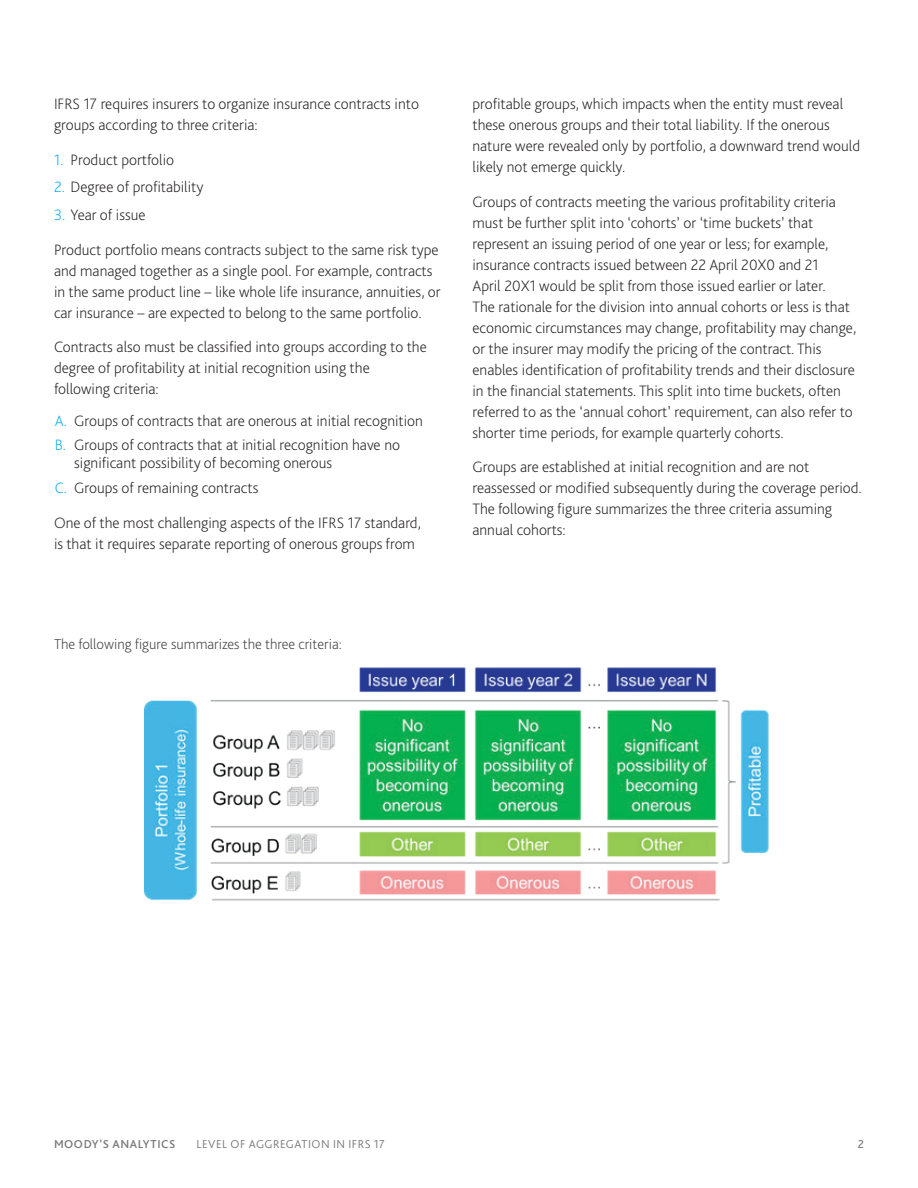
<style>
.page{position:relative;width:918px;height:1188px;background:#fff}
.page>*{position:absolute;margin:0;border:0;box-sizing:border-box;transform-origin:0 0}
.t1{font:200 15.75px/21px "Bliss Pro";color:#231f20}
.t2{font:200 15px "Bliss Pro";color:#414142}
.t3{font:300 12px "Bliss Pro";letter-spacing:.045em;color:#77777a}
.t4{font:500 12px "Bliss Pro";letter-spacing:.05em;color:#77777a}
.t5{font:12px "Bliss Pro";color:#77777a}
.s1{color:#00aeef}
</style>
<div class="page">
<img style="left:144px;top:667px;width:625px;height:234px">
<p class="t1" style="left:54px;top:93px;width:366px">IFRS 17 requires insurers to organize insurance contracts into groups according to three criteria:</p>
<p class="t1" style="left:54px;top:149px;width:122px"><span class="s1">1.</span> Product portfolio</p>
<p class="t1" style="left:54px;top:176px;width:151px"><span class="s1">2.</span> Degree of profitability</p>
<p class="t1" style="left:54px;top:197px;width:386px;line-height:34.5px"><span class="s1">3.</span> Year of issue<br>Product portfolio means contracts subject to the same risk type</p>
<p class="t1" style="left:54px;top:260px;width:388px">and managed together as a single pool. For example, contracts in the same product line – like whole life insurance, annuities, or car insurance – are expected to belong to the same portfolio.</p>
<p class="t1" style="left:54px;top:336px;width:374px">Contracts also must be classified into groups according to the degree of profitability at initial recognition using the following criteria:</p>
<p class="t1" style="left:55px;top:408px;width:370px;line-height:24.8px"><span class="s1">A.</span> Groups of contracts that are onerous at initial recognition<br><span class="s1">B.</span> Groups of contracts that at initial recognition have no</p>
<p class="t1" style="left:55px;top:450px;width:279px;line-height:24.8px;text-indent:19px">significant possibility of becoming onerous<br><span class="s1">C.</span> Groups of remaining contracts</p>
<p class="t1" style="left:54px;top:511px;width:368px">One of the most challenging aspects of the IFRS 17 standard, is that it requires separate reporting of onerous groups from</p>
<p class="t1" style="left:472px;top:93px;width:389px">profitable groups, which impacts when the entity must reveal these onerous groups and their total liability. If the onerous nature were revealed only by portfolio, a downward trend would likely not emerge quickly.</p>
<p class="t1" style="left:472px;top:190px;width:385px">Groups of contracts meeting the various profitability criteria must be further split into ‘cohorts’ or ‘time buckets’ that represent an issuing period of one year or less; for example, insurance contracts issued between 22 April 20X0 and 21<br>April 20X1 would be split from those issued earlier or later.<br>The rationale for the division into annual cohorts or less is that economic circumstances may change, profitability may change, or the insurer may modify the pricing of the contract. This enables identification of profitability trends and their disclosure in the financial statements. This split into time buckets, often referred to as the ‘annual cohort’ requirement, can also refer to shorter time periods, for example quarterly cohorts.</p>
<p class="t1" style="left:472px;top:456px;width:391px">Groups are established at initial recognition and are not reassessed or modified subsequently during the coverage period.<br>The following figure summarizes the three criteria assuming annual cohorts:</p>
<p class="t2" style="left:54px;top:634px;width:289px">The following figure summarizes the three criteria:</p>
<p class="t4" style="left:54px;top:1136px;width:123px">MOODY’S ANALYTICS</p>
<p class="t3" style="left:196px;top:1136px;width:190px">LEVEL OF AGGREGATION IN IFRS 17</p>
<p class="t5" style="left:858px;top:1136px;width:8px">2</p>
</div>
